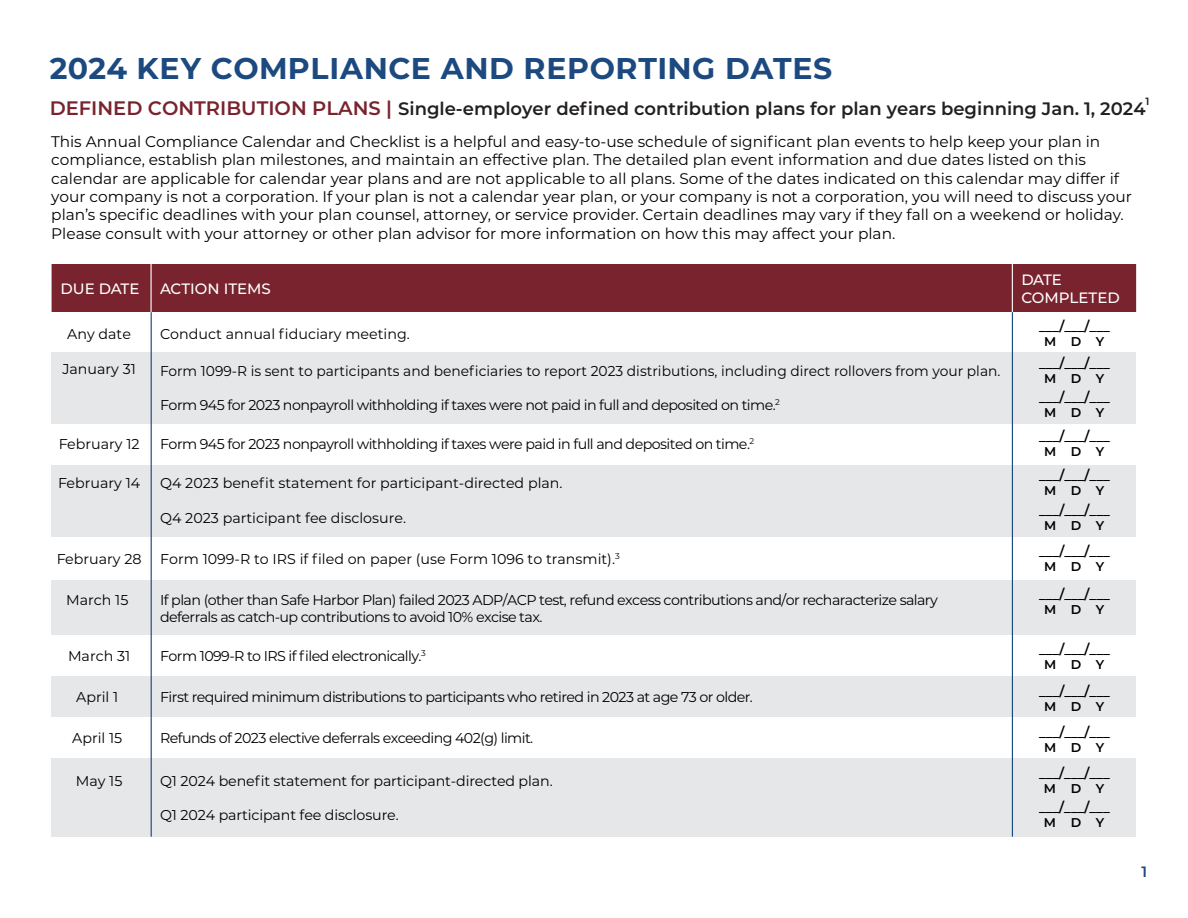
<style>
.page{position:relative;width:1188px;height:918px;background:#fff}
.page>*{position:absolute;margin:0;border:0;box-sizing:border-box;transform-origin:0 0}
.t1{font:700 30px "Montserrat";letter-spacing:.02em;color:#1c4a80}
.t2{font:600 18px "Montserrat";color:#231f20}
.t3{font:15.3px/18.5px "Montserrat";color:#000}
.t4{font:500 15px/18px "Montserrat";color:#fff}
.t5{font:600 15px "Montserrat";color:#1c4a80}
.t6{font:14.25px/17.1px "Montserrat";letter-spacing:-.04em;color:#000}
.t7{font:14.25px "Montserrat";color:#000}
.t8{font:14.25px "Montserrat";letter-spacing:-.01em;color:#000}
.t9{font:600 13.5px "Montserrat";color:#000}
.t10{font:600 12.75px "Montserrat";color:#000}
.t11{font:600 10.5px "Montserrat";color:#231f20}
.s1{font-size:19.5px;color:#79232e}
</style>
<div class="page">
<div style="left:52px;top:264px;width:1084px;height:48px;background:#79232e"></div>
<hr style="left:151px;top:264px;width:1px;height:48px;background:#fff">
<hr style="left:1012px;top:264px;width:1px;height:48px;background:#fff">
<div style="left:52px;top:352px;width:1084px;height:72px;background:#e6e7e8"></div>
<div style="left:52px;top:465px;width:1084px;height:72px;background:#e6e7e8"></div>
<div style="left:52px;top:580px;width:1084px;height:55px;background:#e6e7e8"></div>
<div style="left:52px;top:676px;width:1084px;height:41px;background:#e6e7e8"></div>
<div style="left:52px;top:758px;width:1084px;height:79px;background:#e6e7e8"></div>
<hr style="left:151px;top:312px;width:1px;height:525px;background:#1c4a80">
<hr style="left:1012px;top:312px;width:1px;height:525px;background:#1c4a80">
<h1 class="t1" style="left:50px;top:47px;width:784px">2024 KEY COMPLIANCE AND REPORTING DATES</h1>
<p class="t2" style="left:50px;top:96px;width:1097px"><span class="s1">DEFINED CONTRIBUTION PLANS |</span> Single-employer defined contribution plans for plan years beginning Jan. 1, 2024</p>
<p class="t11" style="left:1146px;top:94px;width:5px">1</p>
<p class="t3" style="left:51px;top:131px;width:1082px">This Annual Compliance Calendar and Checklist is a helpful and easy-to-use schedule of significant plan events to help keep your plan in compliance, establish plan milestones, and maintain an effective plan. The detailed plan event information and due dates listed on this calendar are applicable for calendar year plans and are not applicable to all plans. Some of the dates indicated on this calendar may differ if your company is not a corporation. If your plan is not a calendar year plan, or your company is not a corporation, you will need to discuss your plan’s specific deadlines with your plan counsel, attorney, or service provider. Certain deadlines may vary if they fall on a weekend or holiday.<br>Please consult with your attorney or other plan advisor for more information on how this may affect your plan.</p>
<p class="t4" style="left:61px;top:279px;width:80px">DUE DATE</p>
<p class="t4" style="left:160px;top:279px;width:112px">ACTION ITEMS</p>
<p class="t4" style="left:1021px;top:270px;width:100px">DATE<br>COMPLETED</p>
<p class="t6" style="left:67px;top:325px;width:65px">Any date</p>
<p class="t7" style="left:160px;top:324px;width:251px">Conduct annual fiduciary meeting.</p>
<p class="t9" style="left:1039px;top:316px;width:72px">___/___/___</p>
<p class="t10" style="left:1044px;top:332px;width:62px">M D Y</p>
<p class="t7" style="left:62px;top:359px;width:75px">January 31</p>
<p class="t7" style="left:160px;top:361px;width:842px">Form 1099-R is sent to participants and beneficiaries to report 2023 distributions, including direct rollovers from your plan.</p>
<p class="t6" style="left:160px;top:396px;width:621px">Form 945 for 2023 nonpayroll withholding if taxes were not paid in full and deposited on time.<sup>2</sup></p>
<p class="t7" style="left:59px;top:434px;width:82px">February 12</p>
<p class="t7" style="left:58px;top:474px;width:84px">February 14</p>
<p class="t7" style="left:57px;top:549px;width:86px">February 28</p>
<p class="t6" style="left:160px;top:435px;width:595px">Form 945 for 2023 nonpayroll withholding if taxes were paid in full and deposited on time.<sup>2</sup></p>
<p class="t7" style="left:160px;top:473px;width:404px">Q4 2023 benefit statement for participant-directed plan.</p>
<p class="t7" style="left:160px;top:508px;width:247px">Q4 2023 participant fee disclosure.</p>
<p class="t7" style="left:160px;top:549px;width:461px">Form 1099-R to IRS if filed on paper (use Form 1096 to transmit).<sup>3</sup></p>
<p class="t9" style="left:1039px;top:353px;width:72px">___/___/___</p>
<p class="t10" style="left:1044px;top:369px;width:62px">M D Y</p>
<p class="t9" style="left:1039px;top:388px;width:72px">___/___/___</p>
<p class="t10" style="left:1044px;top:404px;width:62px">M D Y</p>
<p class="t9" style="left:1039px;top:427px;width:72px">___/___/___</p>
<p class="t10" style="left:1044px;top:442px;width:62px">M D Y</p>
<p class="t9" style="left:1039px;top:466px;width:72px">___/___/___</p>
<p class="t10" style="left:1044px;top:482px;width:62px">M D Y</p>
<p class="t9" style="left:1039px;top:500px;width:72px">___/___/___</p>
<p class="t10" style="left:1044px;top:516px;width:62px">M D Y</p>
<p class="t9" style="left:1039px;top:541px;width:72px">___/___/___</p>
<p class="t10" style="left:1044px;top:557px;width:62px">M D Y</p>
<p class="t6" style="left:66px;top:591px;width:64px">March 15</p>
<p class="t6" style="left:160px;top:591px;width:779px">If plan (other than Safe Harbor Plan) failed 2023 ADP/ACP test, refund excess contributions and/or recharacterize salary deferrals as catch-up contributions to avoid 10% excise tax.</p>
<p class="t9" style="left:1039px;top:585px;width:72px">___/___/___</p>
<p class="t10" style="left:1044px;top:600px;width:62px">M D Y</p>
<p class="t6" style="left:68px;top:647px;width:64px">March 31</p>
<p class="t6" style="left:160px;top:647px;width:267px">Form 1099-R to IRS if filed electronically.<sup>3</sup></p>
<p class="t6" style="left:76px;top:688px;width:44px">April 1</p>
<p class="t6" style="left:160px;top:688px;width:594px">First required minimum distributions to participants who retired in 2023 at age 73 or older.</p>
<p class="t6" style="left:72px;top:729px;width:52px">April 15</p>
<p class="t6" style="left:160px;top:729px;width:375px">Refunds of 2023 elective deferrals exceeding 402(g) limit.</p>
<p class="t6" style="left:76px;top:772px;width:48px">May 15</p>
<p class="t8" style="left:160px;top:771px;width:394px">Q1 2024 benefit statement for participant-directed plan.</p>
<p class="t8" style="left:160px;top:806px;width:240px">Q1 2024 participant fee disclosure.</p>
<p class="t9" style="left:1039px;top:639px;width:72px">___/___/___</p>
<p class="t10" style="left:1044px;top:655px;width:62px">M D Y</p>
<p class="t9" style="left:1039px;top:681px;width:72px">___/___/___</p>
<p class="t10" style="left:1044px;top:697px;width:62px">M D Y</p>
<p class="t9" style="left:1039px;top:723px;width:72px">___/___/___</p>
<p class="t10" style="left:1044px;top:739px;width:62px">M D Y</p>
<p class="t9" style="left:1039px;top:764px;width:72px">___/___/___</p>
<p class="t10" style="left:1044px;top:780px;width:62px">M D Y</p>
<p class="t9" style="left:1039px;top:798px;width:72px">___/___/___</p>
<p class="t10" style="left:1044px;top:814px;width:62px">M D Y</p>
<p class="t5" style="left:1141px;top:861px;width:7px">1</p>
</div>
